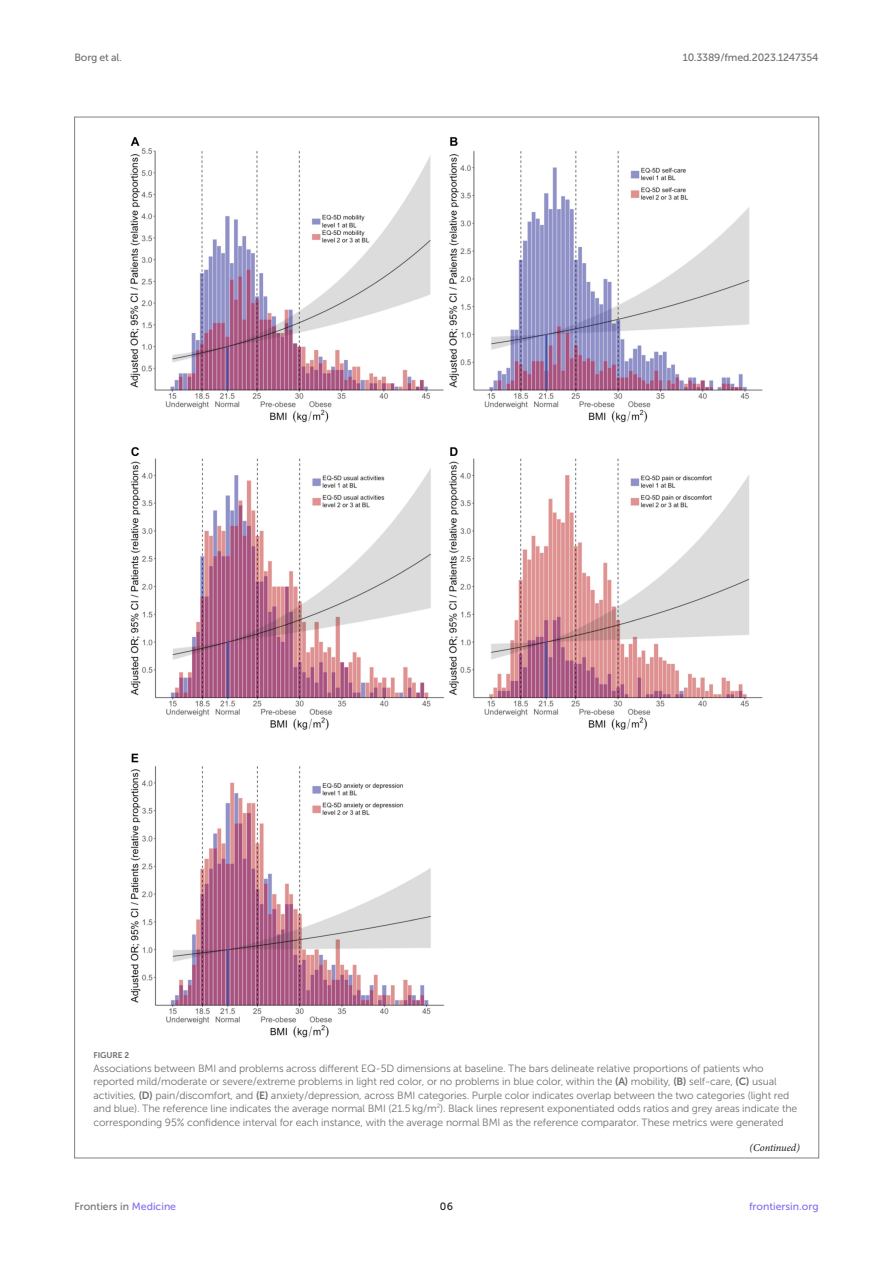
<style>
.page{position:relative;width:893px;height:1263px;background:#fff}
.page>*{position:absolute;margin:0;border:0;box-sizing:border-box;transform-origin:0 0}
.FIG_LEG{font:10.5px/13.5px "Museo Sans 300";letter-spacing:-.01em;color:#706f70}
.t1{font:10.5px "Museo Sans 500";letter-spacing:-.015em;color:#706f70}
.t2{font:10.5px "Museo Sans 500";color:#856df0}
.T_Continue{font:italic 10.5px "Minion Pro";letter-spacing:-.01em;color:#1b1c1b}
.t3{font:10.5px "Museo Sans 500";color:#1b1c1b}
.FIG_HD{font:8.25px "Museo Sans 700";letter-spacing:-.01em;color:#706f70}
.s1{font-family:"Museo Sans 700"}
.s2{color:#856df0}
</style>
<div class="page">
<img style="left:130px;top:137px;width:633px;height:901px">
<p class="t1" style="left:74px;top:51px;width:49px">Borg et al.</p>
<p class="t1" style="left:683px;top:51px;width:137px">10.3389/fmed.2023.1247354</p>
<p class="FIG_HD" style="left:94px;top:1051px;width:37px">FIGURE 2</p>
<p class="FIG_LEG" style="left:94px;top:1061px;width:705px">Associations between BMI and problems across different EQ-5D dimensions at baseline. The bars delineate relative proportions of patients who reported mild/moderate or severe/extreme problems in light red color, or no problems in blue color, within the <span class="s1">(A)</span> mobility, <span class="s1">(B)</span> self-care, <span class="s1">(C)</span> usual activities, <span class="s1">(D)</span> pain/discomfort, and <span class="s1">(E)</span> anxiety/depression, across BMI categories. Purple color indicates overlap between the two categories (light red and blue). The reference line indicates the average normal BMI (21.5 kg/m<sup>2</sup>). Black lines represent exponentiated odds ratios and grey areas indicate the corresponding 95% confidence interval for each instance, with the average normal BMI as the reference comparator. These metrics were generated</p>
<p class="T_Continue" style="left:750px;top:1140px;width:52px">(Continued)</p>
<p class="t1" style="left:74px;top:1200px;width:103px">Frontiers in <span class="s2">Medicine</span></p>
<p class="t3" style="left:440px;top:1200px;width:15px">06</p>
<p class="t2" style="left:749px;top:1200px;width:71px">frontiersin.org</p>
</div>
